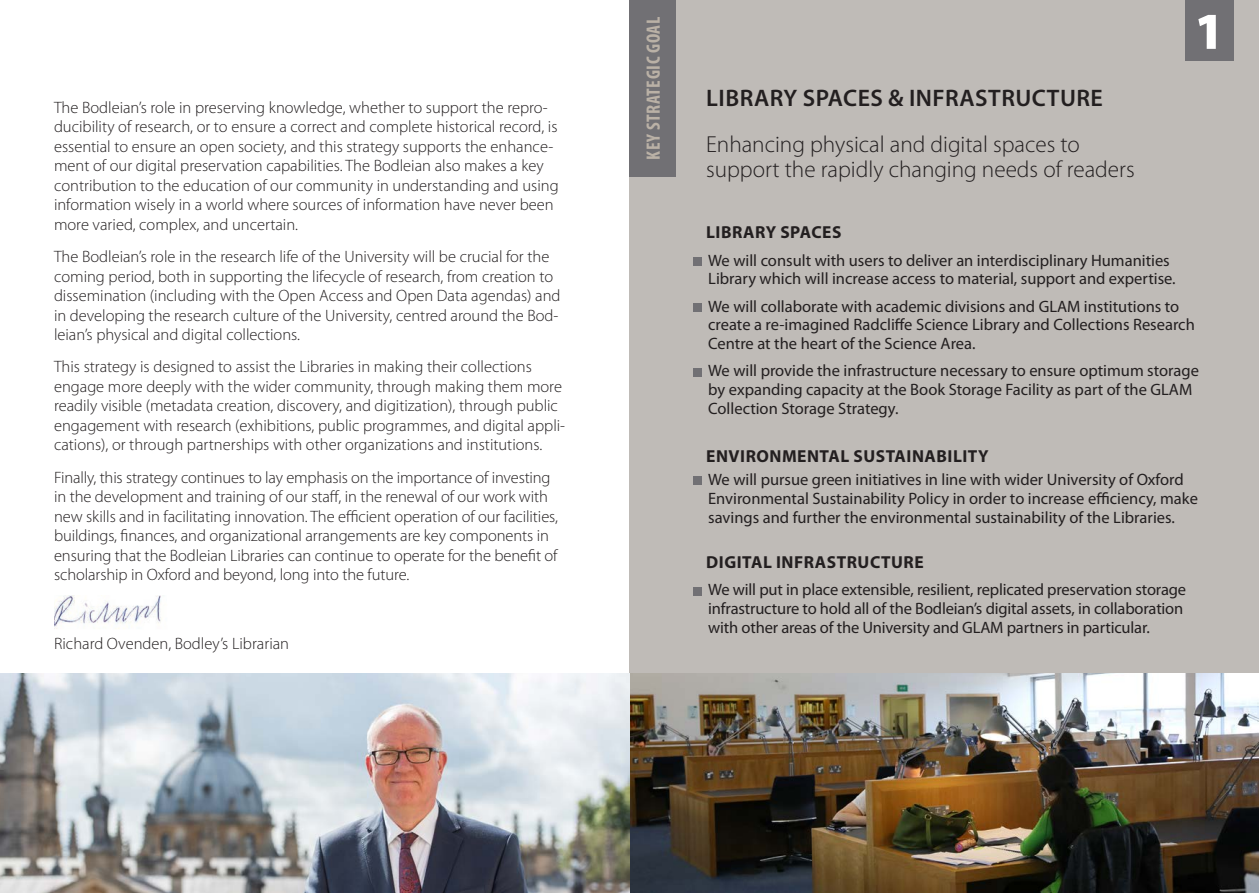
<style>
.page{position:relative;width:1259px;height:893px;background:#fff}
.page>*{position:absolute;margin:0;border:0;box-sizing:border-box;transform-origin:0 0}
.t1{font:900 52.2px "Myriad Pro";color:#fff}
.t2{font:600 24px "Myriad Pro";letter-spacing:.02em;color:#231f20}
.t3{font:300 23.25px/25.2px "Myriad Pro";color:#231f20}
.t4{font:700 condensed 19.35px "Myriad Pro";letter-spacing:.03em;color:#bab1a6}
.t5{font:700 17.4px "Myriad Pro";letter-spacing:.03em;color:#231f20}
.t6{font:300 16.5px/19.5px "Myriad Pro";color:#231f20}
.t7{font:16.5px/18.8px "Myriad Pro";color:#231f20}
</style>
<div class="page">
<img style="left:54px;top:596px;width:108px;height:33px">
<div style="left:629px;top:0;width:630px;height:893px;background:#bfbbb7"></div>
<div style="left:629px;top:0;width:47px;height:176px;background:#717074"></div>
<div style="left:693px;top:257px;width:9px;height:9px;background:#717074"></div>
<div style="left:693px;top:303px;width:9px;height:9px;background:#717074"></div>
<div style="left:693px;top:368px;width:9px;height:8px;background:#717074"></div>
<div style="left:693px;top:476px;width:9px;height:9px;background:#717074"></div>
<div style="left:693px;top:587px;width:9px;height:8px;background:#717074"></div>
<div style="left:1185px;top:0;width:48px;height:60px;background:#717074"></div>
<img style="left:0;top:673px;width:1259px;height:220px">
<p class="t6" style="left:54px;top:98px;width:506px">The Bodleian’s role in preserving knowledge, whether to support the repro&shy;ducibility of research, or to ensure a correct and complete historical record, is essential to ensure an open society, and this strategy supports the enhance&shy;ment of our digital preservation capabilities. The Bodleian also makes a key contribution to the education of our community in understanding and using information wisely in a world where sources of information have never been more varied, complex, and uncertain.</p>
<p class="t6" style="left:54px;top:247px;width:508px">The Bodleian’s role in the research life of the University will be crucial for the coming period, both in supporting the lifecycle of research, from creation to dissemination (including with the Open Access and Open Data agendas) and in developing the research culture of the University, centred around the Bod&shy;leian’s physical and digital collections.</p>
<p class="t6" style="left:54px;top:357px;width:513px">This strategy is designed to assist the Libraries in making their collections engage more deeply with the wider community, through making them more readily visible (metadata creation, discovery, and digitization), through public engagement with research (exhibitions, public programmes, and digital appli&shy;cations), or through partnerships with other organizations and institutions.</p>
<p class="t6" style="left:54px;top:468px;width:505px">Finally, this strategy continues to lay emphasis on the importance of investing in the development and training of our staff, in the renewal of our work with new skills and in facilitating innovation. The efficient operation of our facilities, buildings, finances, and organizational arrangements are key components in ensuring that the Bodleian Libraries can continue to operate for the benefit of scholarship in Oxford and beyond, long into the future.</p>
<p class="t6" style="left:54px;top:634px;width:237px">Richard Ovenden, Bodley’s Librarian</p>
<p class="t4" style="left:641px;top:160px;width:145px;rotate:-90deg">KEY STRATEGIC GOAL</p>
<p class="t2" style="left:706px;top:85px;width:398px">LIBRARY SPACES &amp; INFRASTRUCTURE</p>
<p class="t3" style="left:706px;top:132px;width:430px">Enhancing physical and digital spaces to support the rapidly changing needs of readers</p>
<p class="t1" style="left:1194px;top:2px;width:31px">1</p>
<p class="t5" style="left:706px;top:223px;width:137px">LIBRARY SPACES</p>
<p class="t7" style="left:708px;top:251px;width:469px">We will consult with users to deliver an interdisciplinary Humanities<br>Library which will increase access to material, support and expertise.</p>
<p class="t7" style="left:708px;top:297px;width:488px">We will collaborate with academic divisions and GLAM institutions to create a re-imagined Radcliffe Science Library and Collections Research<br>Centre at the heart of the Science Area.</p>
<p class="t7" style="left:708px;top:362px;width:492px">We will provide the infrastructure necessary to ensure optimum storage by expanding capacity at the Book Storage Facility as part of the GLAM<br>Collection Storage Strategy.</p>
<p class="t5" style="left:706px;top:446px;width:284px">ENVIRONMENTAL SUSTAINABILITY</p>
<p class="t7" style="left:708px;top:470px;width:491px">We will pursue green initiatives in line with wider University of Oxford<br>Environmental Sustainability Policy in order to increase efficiency, make savings and further the environmental sustainability of the Libraries.</p>
<p class="t5" style="left:706px;top:552px;width:219px">DIGITAL INFRASTRUCTURE</p>
<p class="t7" style="left:708px;top:581px;width:479px">We will put in place extensible, resilient, replicated preservation storage infrastructure to hold all of the Bodleian’s digital assets, in collaboration with other areas of the University and GLAM partners in particular.</p>
</div>
